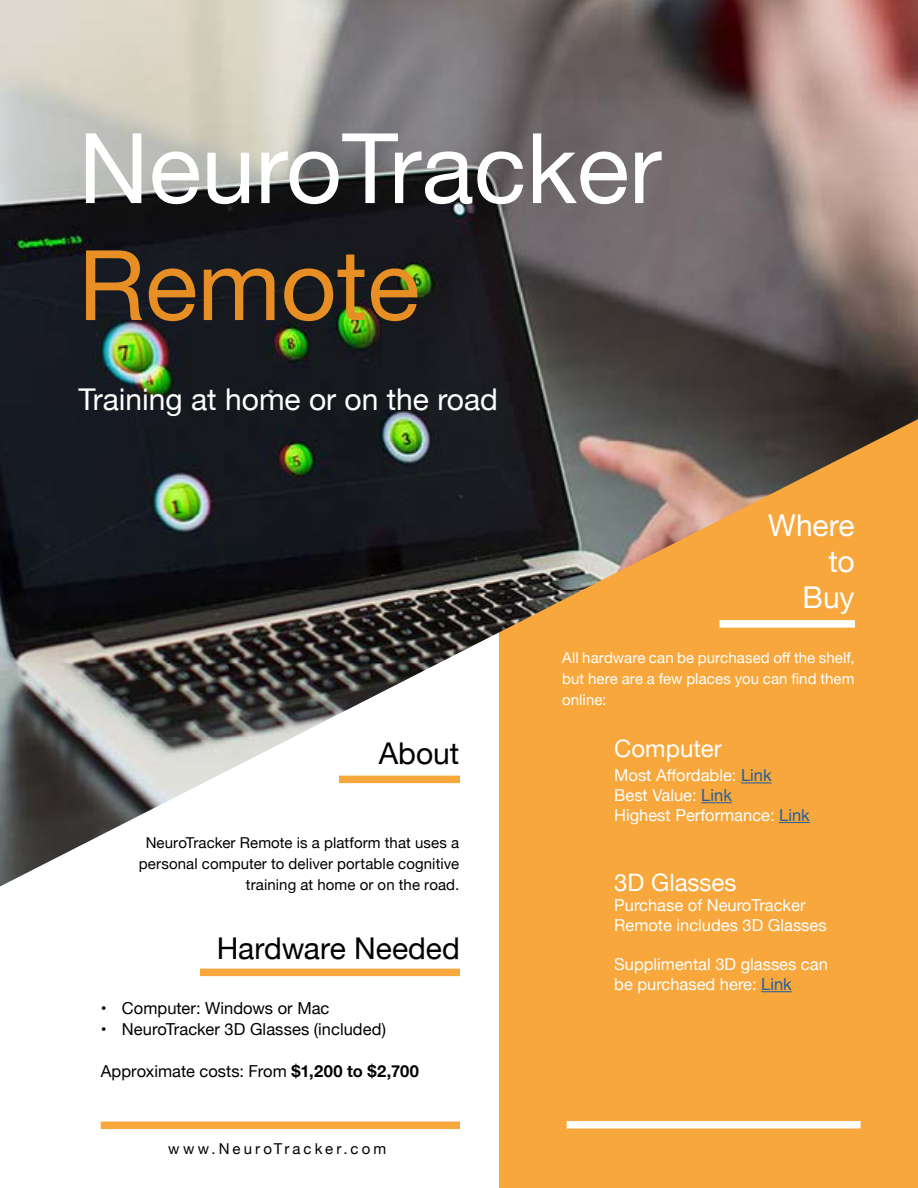
<style>
.page{position:relative;width:918px;height:1188px;background:#fff}
.page>*{position:absolute;margin:0;border:0;box-sizing:border-box;transform-origin:0 0}
.t1{font:97.5px "Helvetica Neue";color:#fff}
.t2{font:97.5px "Helvetica Neue";color:#e78e24}
.t3{font:30px/36px "Helvetica Neue";color:#fff;text-align:right}
.t4{font:30px "Helvetica Neue";letter-spacing:-.005em;color:#000}
.t5{font:24px "Helvetica Neue";color:#fff}
.t6{font:16.5px/19.8px "Helvetica Neue";color:#fff}
.t7{font:16.5px "Helvetica Neue";color:#000}
.t8{font:15px/21px "Helvetica Neue";letter-spacing:.01em;color:#000;text-align:right}
.t9{font:15px/21px "Helvetica Neue";letter-spacing:.005em;color:#fff;text-align:justify}
.t10{font:15px "Helvetica Neue";letter-spacing:.21em;color:#000}
.s1{font-weight:700}
.s2{color:#215e9e}
</style>
<div class="page">
<div style="left:500px;top:340px;width:418px;height:848px;background:#f7a73b"></div>
<hr style="left:761px;top:991px;width:31px;height:1px;background:#215e9e">
<div style="left:200px;top:969px;width:260px;height:7px;background:#f7a73b"></div>
<div style="left:101px;top:1122px;width:359px;height:7px;background:#f7a73b"></div>
<div style="left:567px;top:1121px;width:294px;height:7px;background:#fff"></div>
<img style="left:0;top:0;width:918px;height:886px">
<h1 class="t1" style="left:78px;top:110px;width:585px">NeuroTracker</h1>
<h1 class="t2" style="left:78px;top:227px;width:343px">Remote</h1>
<h2 class="t3" style="left:78px;top:381px;width:421px">Training at home or on the road</h2>
<h2 class="t4" style="left:379px;top:736px;width:82px">About</h2>
<p class="t8" style="left:139px;top:832px;width:322px">NeuroTracker Remote is a platform that uses a personal computer to deliver portable cognitive training at home or on the road.</p>
<h2 class="t4" style="left:217px;top:930px;width:245px">Hardware Needed</h2>
<p class="t7" style="left:101px;top:998px;width:230px">• Computer: Windows or Mac</p>
<p class="t7" style="left:101px;top:1019px;width:287px">• NeuroTracker 3D Glasses (included)</p>
<p class="t7" style="left:101px;top:1061px;width:320px">Approximate costs: From <span class="s1">$1,200 to $2,700</span></p>
<p class="t10" style="left:168px;top:1140px;width:220px">www.NeuroTracker.com</p>
<h2 class="t3" style="left:768px;top:507px;width:88px">Where to<br>Buy</h2>
<p class="t9" style="left:562px;top:647px;width:294px">All hardware can be purchased off the shelf, but here are a few places you can find them online:</p>
<h3 class="t5" style="left:614px;top:734px;width:109px">Computer</h3>
<p class="t6" style="left:614px;top:765px;width:197px">Most Affordable: <span class="s2">Link<br></span>Best Value: <span class="s2">Link<br></span>Highest Performance: <span class="s2">Link</span></p>
<h3 class="t5" style="left:614px;top:868px;width:124px">3D Glasses</h3>
<p class="t6" style="left:614px;top:895px;width:214px">Purchase of NeuroTracker<br>Remote includes 3D Glasses</p>
<p class="t6" style="left:614px;top:954px;width:215px">Supplimental 3D glasses can be purchased here: <span class="s2">Link</span></p>
</div>
